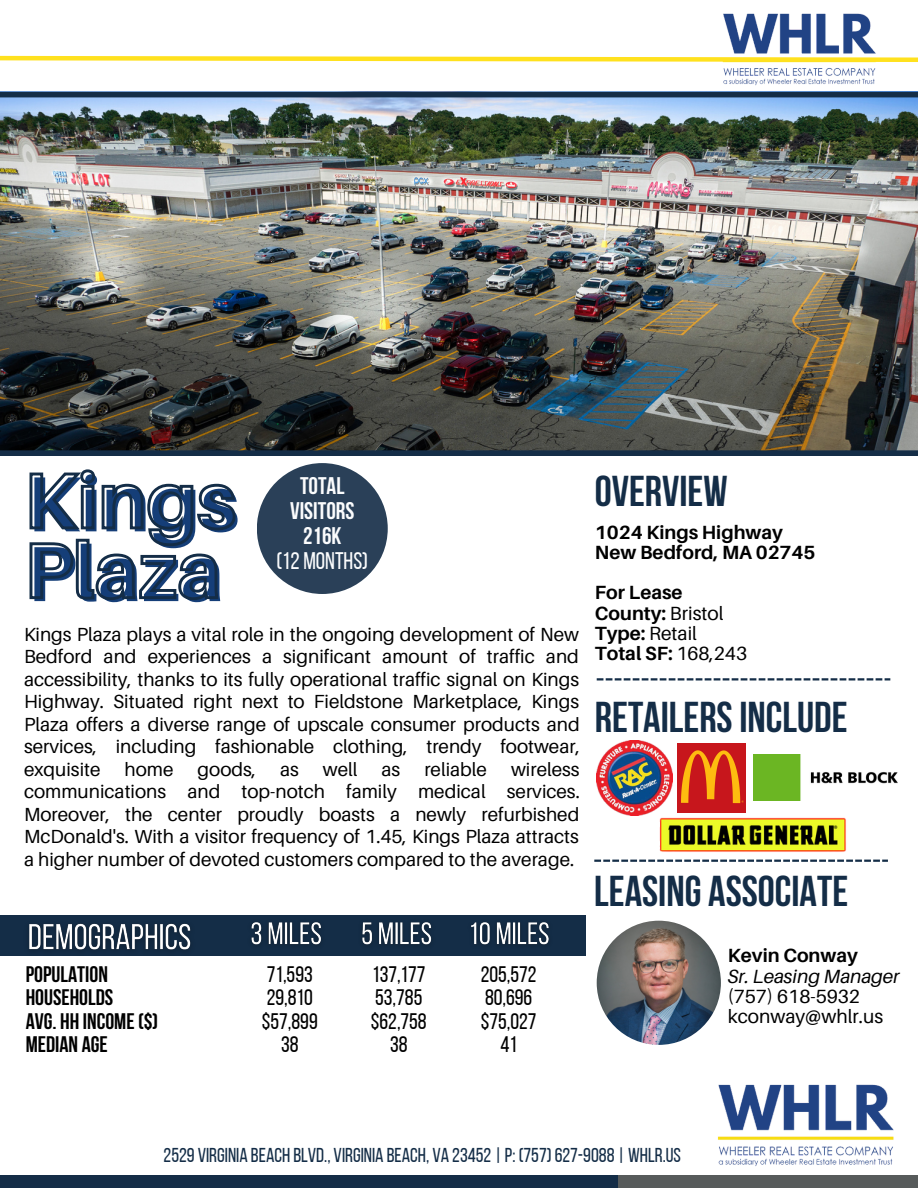
<style>
.page{position:relative;width:918px;height:1188px;background:#fff}
.page>*{position:absolute;margin:0;border:0;box-sizing:border-box;transform-origin:0 0}
.t1{font:700 78.15px "Aileron";color:#153e78}
.t2{font:700 43.05px "Bebas Neue";color:#142d47}
.t3{font:700 24px/24.8px "Bebas Neue";color:#fbfcfd;text-align:center}
.t4{font:24px "Bebas Neue";color:#fbfcfd}
.t5{font:22.5px "Bebas Neue";color:#000}
.t6{font:700 22.5px "Bebas Neue";color:#000}
.t7{font:20.1px "Bebas Neue";color:#142d47}
.t8{font:700 19.05px "Aileron";color:#000}
.t9{font:19.05px "Aileron";color:#000}
.t10{font:italic 19.05px "Aileron";color:#000}
.t11{font:18.9px/22.5px "Aileron";color:#000;text-align:justify}
.s1{font-weight:400}
.s2{font-weight:700}
</style>
<div class="page">
<div style="left:0;top:1175px;width:619px;height:13px;background:#142d47"></div>
<div style="left:619px;top:1175px;width:299px;height:13px;background:#575b5b"></div>
<img style="left:1px;top:97px;width:917px;height:353px">
<img style="left:597px;top:921px;width:124px;height:124px;border-radius:50%">
<div style="left:0;top:916px;width:586px;height:40px;background:#142d47"></div>
<img style="left:18px;top:915px;width:183px;height:35px">
<img style="left:242px;top:915px;width:88px;height:30px">
<img style="left:352px;top:915px;width:88px;height:30px">
<img style="left:460px;top:915px;width:97px;height:30px">
<svg style="left:29px;top:469px;width:207px;height:132px"></svg>
<div style="left:0;top:450px;width:918px;height:6px;background:#142d47"></div>
<img style="left:717px;top:1084px;width:177px;height:82px">
<svg style="left:597px;top:678px;width:293px;height:3px"></svg>
<svg style="left:594px;top:860px;width:294px;height:2px"></svg>
<div style="left:257px;top:463px;width:131px;height:131px;background:#2a4058;border-radius:50%"></div>
<img style="left:597px;top:740px;width:75px;height:76px">
<img style="left:677px;top:743px;width:69px;height:69px">
<img style="left:652px;top:817px;width:202px;height:119px">
<img style="left:753px;top:755px;width:144px;height:46px">
<img style="left:723px;top:13px;width:153px;height:72px">
<svg style="left:0;top:54px;width:918px;height:11px"></svg>
<div style="left:0;top:92px;width:918px;height:5px;background:#142d47"></div>
<p class="t1" style="left:27px;top:456px;width:213px">Kings</p>
<p class="t1" style="left:27px;top:525px;width:199px">Plaza</p>
<p class="t3" style="left:290px;top:476px;width:66px">TOTAL<br>VISITORS</p>
<p class="t3" style="left:303px;top:525px;width:40px">216K</p>
<p class="t4" style="left:276px;top:551px;width:93px">(12 MONTHS)</p>
<p class="t11" style="left:24px;top:623px;width:557px">Kings Plaza plays a vital role in the ongoing development of New Bedford and experiences a significant amount of traffic and accessibility, thanks to its fully operational traffic signal on Kings Highway. Situated right next to Fieldstone Marketplace, Kings Plaza offers a diverse range of upscale consumer products and services, including fashionable clothing, trendy footwear, exquisite</p>
<p class="t11" style="left:125px;top:758px;width:50px">home</p>
<p class="t11" style="left:198px;top:758px;width:60px">goods,</p>
<p class="t11" style="left:280px;top:758px;width:20px">as</p>
<p class="t11" style="left:323px;top:758px;width:36px">well</p>
<p class="t11" style="left:382px;top:758px;width:20px">as</p>
<p class="t11" style="left:424px;top:758px;width:64px">reliable</p>
<p class="t11" style="left:24px;top:758px;width:557px;text-indent:487px">wireless communications and top-notch family medical services.<br>Moreover, the center proudly boasts a newly refurbished McDonald's. With a visitor frequency of 1.45, Kings Plaza attracts a higher number of devoted customers compared to the average.</p>
<p class="t2" style="left:595px;top:474px;width:134px">OVERVIEW</p>
<p class="t8" style="left:595px;top:520px;width:190px">1024 Kings Highway</p>
<p class="t8" style="left:595px;top:540px;width:222px">New Bedford, MA 02745</p>
<p class="t8" style="left:595px;top:581px;width:89px">For Lease</p>
<p class="t8" style="left:595px;top:601px;width:130px">County: <span class="s1">Bristol</span></p>
<p class="t9" style="left:595px;top:621px;width:104px"><span class="s2">Type:</span> Retail</p>
<p class="t8" style="left:595px;top:642px;width:154px">Total SF: <span class="s1">168,243</span></p>
<p class="t2" style="left:595px;top:700px;width:254px">RETAILERSINCLUDE</p>
<p class="t2" style="left:594px;top:874px;width:255px">LEASING ASSOCIATE</p>
<p class="t6" style="left:26px;top:965px;width:84px">POPULATION</p>
<p class="t6" style="left:26px;top:988px;width:89px">HOUSEHOLDS</p>
<p class="t6" style="left:26px;top:1012px;width:134px">AVG. HH INCOME($)</p>
<p class="t6" style="left:26px;top:1036px;width:84px">MEDIAN AGE</p>
<p class="t5" style="left:267px;top:965px;width:47px">71,593</p>
<p class="t5" style="left:267px;top:988px;width:48px">29,810</p>
<p class="t5" style="left:262px;top:1012px;width:57px">$57,899</p>
<p class="t5" style="left:281px;top:1036px;width:19px">38</p>
<p class="t5" style="left:372px;top:965px;width:55px">137,177</p>
<p class="t5" style="left:375px;top:988px;width:49px">53,785</p>
<p class="t5" style="left:371px;top:1012px;width:57px">$62,758</p>
<p class="t5" style="left:390px;top:1036px;width:19px">38</p>
<p class="t5" style="left:481px;top:965px;width:57px">205,572</p>
<p class="t5" style="left:485px;top:988px;width:49px">80,696</p>
<p class="t5" style="left:481px;top:1012px;width:57px">$75,027</p>
<p class="t5" style="left:500px;top:1036px;width:18px">41</p>
<p class="t8" style="left:728px;top:944px;width:132px">Kevin Conway</p>
<p class="t10" style="left:728px;top:964px;width:173px">Sr. Leasing Manager</p>
<p class="t9" style="left:728px;top:985px;width:134px">(757) 618-5932</p>
<p class="t9" style="left:728px;top:1005px;width:157px">kconway@whlr.us</p>
<p class="t7" style="left:164px;top:1147px;width:519px">2529 VIRGINIA BEACH BLVD., VIRGINIA BEACH, VA 23452|P: (757)627-9088| WHLR.US</p>
</div>
